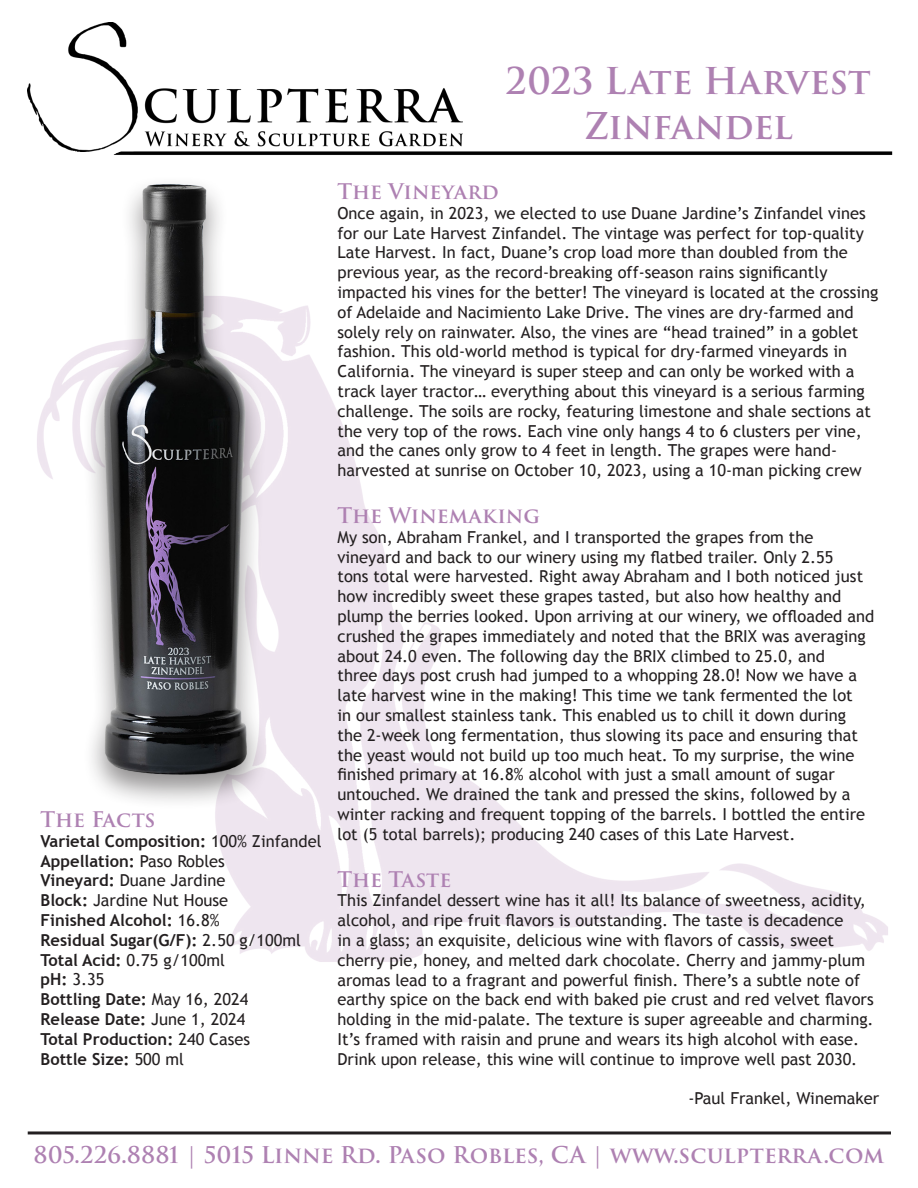
<style>
.page{position:relative;width:918px;height:1188px;background:#fff}
.page>*{position:absolute;margin:0;border:0;box-sizing:border-box;transform-origin:0 0}
.t1{font:600 36px/45px "Trajan Pro 3";color:#ae81b2;text-align:center}
.t2{font:600 22.5px "Trajan Pro 3";letter-spacing:.005em;color:#ae81b2}
.t3{font:600 21px "Trajan Pro 3";color:#ae81b2}
.t4{font:16.5px/19.8px "Trebuchet MS";color:#231f20}
.t5{font:700 16.5px "Trebuchet MS";color:#231f20}
.s1{font-weight:400}
.s2{font-weight:700}
</style>
<div class="page">
<img style="left:37px;top:305px;width:851px;height:657px">
<img style="left:75px;top:133px;width:818px;height:22px">
<img style="left:28px;top:22px;width:434px;height:129px">
<hr style="left:28px;top:1131px;width:863px;height:3px;background:#231f20">
<div style="left:81px;top:175px;width:188px;height:635px;background:#231f20;opacity:.5"></div>
<img style="left:104px;top:184px;width:143px;height:590px">
<p class="t1" style="left:506px;top:60px;width:366px">2023 Late Harvest<br>Zinfandel</p>
<p class="t3" style="left:338px;top:176px;width:163px">The Vineyard</p>
<p class="t4" style="left:338px;top:203px;width:543px">Once again, in 2023, we elected to use Duane Jardine’s Zinfandel vines for our Late Harvest Zinfandel. The vintage was perfect for top-quality Late Harvest. In fact, Duane’s crop load more than doubled from the previous year, as the record-breaking off-season rains significantly impacted his vines for the better! The vineyard is located at the crossing of Adelaide and Nacimiento Lake Drive. The vines are dry-farmed and solely rely on rainwater. Also, the vines are “head trained” in a goblet fashion. This old-world method is typical for dry-farmed vineyards in California. The vineyard is super steep and can only be worked with a track layer tractor… everything about this vineyard is a serious farming challenge. The soils are rocky, featuring limestone and shale sections at the very top of the rows. Each vine only hangs 4 to 6 clusters per vine, and the canes only grow to 4 feet in length. The grapes were hand&shy;harvested at sunrise on October 10, 2023, using a 10-man picking crew</p>
<p class="t3" style="left:338px;top:500px;width:204px">The Winemaking</p>
<p class="t4" style="left:338px;top:527px;width:538px">My son, Abraham Frankel, and I transported the grapes from the vineyard and back to our winery using my flatbed trailer. Only 2.55<br>tons total were harvested. Right away Abraham and I both noticed just how incredibly sweet these grapes tasted, but also how healthy and plump the berries looked. Upon arriving at our winery, we offloaded and crushed the grapes immediately and noted that the BRIX was averaging about 24.0 even. The following day the BRIX climbed to 25.0, and<br>three days post crush had jumped to a whopping 28.0! Now we have a late harvest wine in the making! This time we tank fermented the lot<br>in our smallest stainless tank. This enabled us to chill it down during the 2-week long fermentation, thus slowing its pace and ensuring that the yeast would not build up too much heat. To my surprise, the wine finished primary at 16.8% alcohol with just a small amount of sugar untouched. We drained the tank and pressed the skins, followed by a winter racking and frequent topping of the barrels. I bottled the entire lot (5 total barrels); producing 240 cases of this Late Harvest.</p>
<p class="t3" style="left:338px;top:864px;width:116px">The Taste</p>
<p class="t4" style="left:338px;top:891px;width:538px">This Zinfandel dessert wine has it all! Its balance of sweetness, acidity, alcohol, and ripe fruit flavors is outstanding. The taste is decadence<br>in a glass; an exquisite, delicious wine with flavors of cassis, sweet cherry pie, honey, and melted dark chocolate. Cherry and jammy-plum aromas lead to a fragrant and powerful finish. There’s a subtle note of earthy spice on the back end with baked pie crust and red velvet flavors holding in the mid-palate. The texture is super agreeable and charming.<br>It’s framed with raisin and prune and wears its high alcohol with ease.<br>Drink upon release, this wine will continue to improve well past 2030.</p>
<p class="t4" style="left:688px;top:1089px;width:192px">-Paul Frankel, Winemaker</p>
<p class="t2" style="left:34px;top:1138px;width:852px">805.226.8881 | 5015 Linne Rd. Paso Robles, CA | www.sculpterra.com</p>
<p class="t3" style="left:41px;top:804px;width:116px">The Facts</p>
<p class="t5" style="left:41px;top:831px;width:283px">Varietal Composition: <span class="s1">100% Zinfandel</span></p>
<p class="t5" style="left:41px;top:850px;width:186px">Appellation: <span class="s1">Paso Robles</span></p>
<p class="t4" style="left:41px;top:871px;width:186px"><span class="s2">Vineyard:</span> Duane Jardine</p>
<p class="t4" style="left:41px;top:891px;width:189px"><span class="s2">Block:</span> Jardine Nut House</p>
<p class="t5" style="left:41px;top:910px;width:181px">Finished Alcohol: <span class="s1">16.8%</span></p>
<p class="t5" style="left:41px;top:930px;width:262px">Residual Sugar(G/F): <span class="s1">2.50 g/100ml</span></p>
<p class="t4" style="left:41px;top:950px;width:186px"><span class="s2">Total Acid:</span> 0.75 g/100ml</p>
<p class="t4" style="left:41px;top:970px;width:65px"><span class="s2">pH:</span> 3.35</p>
<p class="t5" style="left:41px;top:989px;width:209px">Bottling Date: <span class="s1">May 16, 2024</span></p>
<p class="t5" style="left:41px;top:1009px;width:206px">Release Date: <span class="s1">June 1, 2024</span></p>
<p class="t5" style="left:41px;top:1029px;width:211px">Total Production: <span class="s1">240 Cases</span></p>
<p class="t5" style="left:41px;top:1048px;width:145px">Bottle Size: <span class="s1">500 ml</span></p>
</div>
